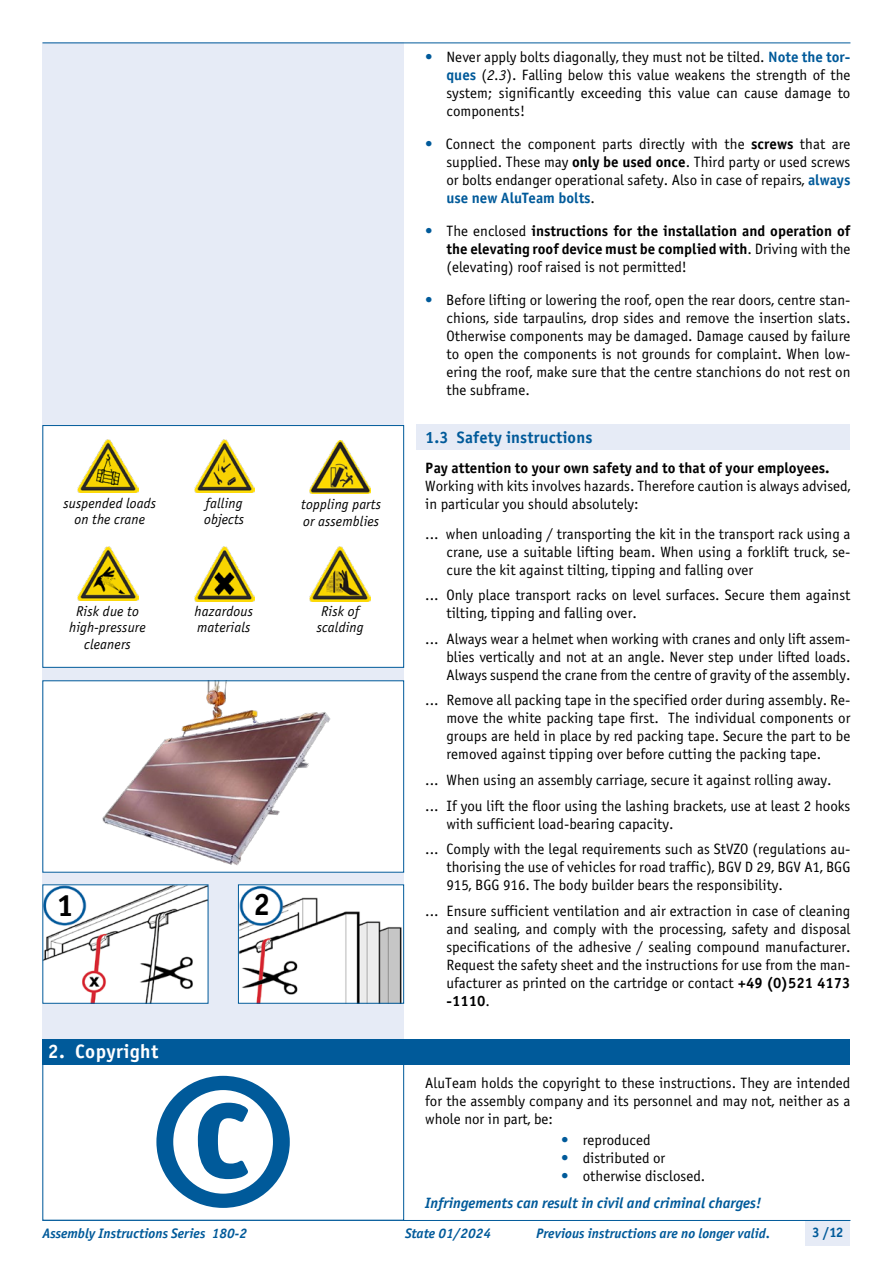
<style>
.page{position:relative;width:893px;height:1263px;background:#fff}
.page>*{position:absolute;margin:0;border:0;box-sizing:border-box;transform-origin:0 0}
.t1{font:31.05px "Officina Sans Bold ITC";color:#000}
.t2{font:19.5px "Officina Sans Bold ITC";letter-spacing:.02em;color:#fff}
.t3{font:16.5px "Officina Sans Bold ITC";letter-spacing:.01em;color:#005a9a}
.t4{font:15px/18px "Officina Sans Book ITC";color:#000;text-align:justify}
.t5{font:15px/18px "Officina Sans Bold ITC";color:#000;text-align:right}
.t6{font:italic 15px "Officina Sans Bold ITC";color:#005a9a}
.t7{font:15px "Officina Sans Bold ITC";color:#005a9a}
.t8{font:italic 14.25px/16.5px "Officina Sans Book ITC";letter-spacing:.01em;color:#000}
.t9{font:italic 13.8px "Officina Sans Bold ITC";color:#005a9a}
.t10{font:13.8px "Officina Sans Bold ITC";color:#005a9a}
.s1{color:#005a9a}
.s2{font-family:"Officina Sans Bold ITC";color:#005a9a}
.s3{font-style:italic}
.s4{font-family:"Officina Sans Bold ITC"}
.s5{font-family:"Officina Sans Book ITC";color:#000}
.s6{font-family:"Officina Sans Book ITC";color:#005a9a}
.s7{font-family:"Officina Sans Book ITC"}
</style>
<div class="page">
<div style="left:43px;top:42px;width:361px;height:1178px;background:#e6ebf6"></div>
<div style="left:806px;top:1220px;width:44px;height:26px;background:#e6ebf6"></div>
<hr style="left:43px;top:1220px;width:807px;height:1px;background:#005a9a">
<hr style="left:43px;top:43px;width:807px;height:1px;background:#005a9a">
<div style="left:43px;top:1039px;width:807px;height:25px;background:#005a9a"></div>
<div style="left:43px;top:1064px;width:361px;height:156px;background:#fff;border:1px solid #005a9a"></div>
<svg style="left:156px;top:1076px;width:134px;height:132px"></svg>
<div style="left:416px;top:424px;width:434px;height:26px;background:#e6ebf6"></div>
<img style="left:45px;top:886px;width:161px;height:115px">
<img style="left:240px;top:886px;width:162px;height:115px">
<div style="left:238px;top:884px;width:166px;height:119px;border:1px solid #005a9a"></div>
<div style="left:43px;top:681px;width:361px;height:191px;background:#fff"></div>
<img style="left:102px;top:682px;width:229px;height:183px">
<div style="left:43px;top:425px;width:361px;height:243px;background:#fff;border:1px solid #005a9a"></div>
<img style="left:78px;top:440px;width:60px;height:53px">
<img style="left:194px;top:440px;width:61px;height:53px">
<img style="left:310px;top:440px;width:60px;height:53px">
<img style="left:78px;top:546px;width:60px;height:55px">
<img style="left:194px;top:546px;width:60px;height:55px">
<img style="left:310px;top:546px;width:60px;height:55px">
<p class="t8" style="left:63px;top:495px;width:94px;text-align:center">suspended loads on the crane</p>
<p class="t8" style="left:69px;top:603px;width:78px;text-align:center">Risk due to high-pressure cleaners</p>
<p class="t8" style="left:204px;top:495px;width:42px">falling objects</p>
<p class="t8" style="left:195px;top:603px;width:60px">hazardous materials</p>
<p class="t8" style="left:301px;top:497px;width:81px">toppling parts or assemblies</p>
<p class="t8" style="left:317px;top:603px;width:48px">Risk of scalding</p>
<h1 class="t1" style="left:56px;top:886px;width:19px">1</h1>
<h1 class="t1" style="left:253px;top:885px;width:19px">2</h1>
<h2 class="t2" style="left:48px;top:1039px;width:112px">2. Copyright</h2>
<p class="t4" style="left:446px;top:48px;width:405px;text-indent:-21px"><span class="s1">•</span> Never apply bolts diagonally, they must not be tilted. <span class="s2">Note the tor&shy;ques</span> (<span class="s3">2.3</span>). Falling below this value weakens the strength of the system; significantly exceeding this value can cause damage to components!</p>
<p class="t4" style="left:446px;top:135px;width:405px;text-indent:-21px"><span class="s1">•</span> Connect the component parts directly with the <span class="s4">screws</span> that are supplied. These may <span class="s4">only be used once</span>. Third party or used screws or bolts endanger operational safety. Also in case of repairs, <span class="s2">always</span></p>
<p class="t7" style="left:446px;top:189px;width:150px">use new AluTeam bolts<span class="s5">.</span></p>
<p class="t5" style="left:425px;top:222px;width:427px"><span class="s6">•</span> <span class="s7">The enclosed</span> instructions for the installation and operation of the elevating roof device must be complied with<span class="s7">. Driving with the</span></p>
<p class="t4" style="left:446px;top:258px;width:242px">(elevating) roof raised is not permitted!</p>
<p class="t4" style="left:446px;top:291px;width:405px;text-indent:-21px"><span class="s1">•</span> Before lifting or lowering the roof, open the rear doors, centre stan&shy;chions, side tarpaulins, drop sides and remove the insertion slats.<br>Otherwise components may be damaged. Damage caused by failure to open the components is not grounds for complaint. When low&shy;ering the roof, make sure that the centre stanchions do not rest on the subframe.</p>
<p class="t3" style="left:425px;top:427px;width:169px">1.3 Safety instructions</p>
<p class="t5" style="left:425px;top:459px;width:406px">Pay attention to your own safety and to that of your employees.</p>
<p class="t4" style="left:425px;top:477px;width:427px">Working with kits involves hazards. Therefore caution is always advised, in particular you should absolutely:</p>
<p class="t4" style="left:446px;top:525px;width:406px;text-indent:-21px">... when unloading / transporting the kit in the transport rack using a crane, use a suitable lifting beam. When using a forklift truck, se&shy;cure the kit against tilting, tipping and falling over</p>
<p class="t4" style="left:446px;top:586px;width:405px;text-indent:-21px">... Only place transport racks on level surfaces. Secure them against tilting, tipping and falling over.</p>
<p class="t4" style="left:446px;top:630px;width:405px;text-indent:-21px">... Always wear a helmet when working with cranes and only lift assem&shy;blies vertically and not at an angle. Never step under lifted loads.<br>Always suspend the crane from the centre of gravity of the assembly.</p>
<p class="t4" style="left:446px;top:691px;width:405px;text-indent:-21px">... Remove all packing tape in the specified order during assembly. Re&shy;move the white packing tape first. The individual components or groups are held in place by red packing tape. Secure the part to be removed against tipping over before cutting the packing tape.</p>
<p class="t4" style="left:425px;top:767px;width:427px;line-height:25.5px">... When using an assembly carriage, secure it against rolling away.<br>... If you lift the floor using the lashing brackets, use at least 2 hooks</p>
<p class="t4" style="left:425px;top:811px;width:427px;line-height:25.5px;text-indent:21px">with sufficient load-bearing capacity.<br>... Comply with the legal requirements such as StVZO (regulations au-</p>
<p class="t4" style="left:446px;top:858px;width:405px">thorising the use of vehicles for road traffic), BGV D 29, BGV A1, BGG<br>915, BGG 916. The body builder bears the responsibility.</p>
<p class="t4" style="left:446px;top:901px;width:405px;text-indent:-21px">... Ensure sufficient ventilation and air extraction in case of cleaning and sealing, and comply with the processing, safety and disposal specifications of the adhesive / sealing compound manufacturer.<br>Request the safety sheet and the instructions for use from the man&shy;ufacturer as printed on the cartridge or contact <span class="s4">+49 (0)521 4173</span></p>
<p class="t5" style="left:446px;top:991px;width:45px">-1110<span class="s7">.</span></p>
<p class="t4" style="left:425px;top:1074px;width:427px">AluTeam holds the copyright to these instructions. They are intended for the assembly company and its personnel and may not, neither as a whole nor in part, be:</p>
<p class="t4" style="left:561px;top:1131px;width:91px"><span class="s1">•</span> reproduced</p>
<p class="t4" style="left:561px;top:1149px;width:105px"><span class="s1">•</span> distributed or</p>
<p class="t4" style="left:561px;top:1167px;width:145px"><span class="s1">•</span> otherwise disclosed.</p>
<p class="t6" style="left:425px;top:1194px;width:338px">Infringements can result in civil and criminal charges!</p>
<p class="t9" style="left:43px;top:1225px;width:206px">Assembly Instructions Series 180-2</p>
<p class="t9" style="left:405px;top:1225px;width:88px">State 01/2024</p>
<p class="t9" style="left:536px;top:1225px;width:235px">Previous instructions are no longer valid.</p>
<p class="t10" style="left:812px;top:1224px;width:33px">3 /12</p>
</div>
